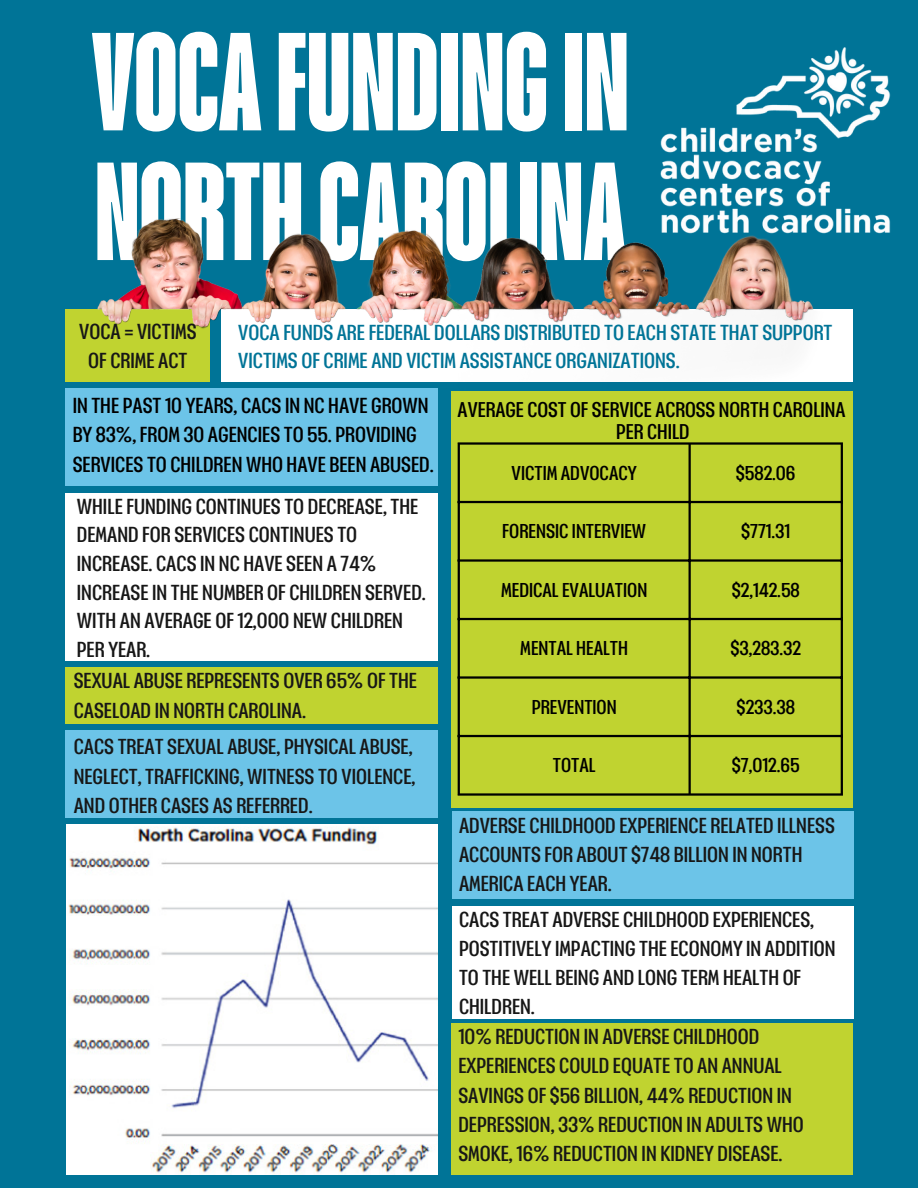
<style>
.page{position:relative;width:918px;height:1188px;background:#007497}
.page>*{position:absolute;margin:0;border:0;box-sizing:border-box;transform-origin:0 0}
.t1{font:700 condensed 118.65px "Placard Next";color:#fff}
.t2{font:expanded 18.3px/29.2px "Placard Next";color:#171717}
.t3{font:expanded 18.3px/28.7px "Placard Next";color:#007497}
.t4{font:expanded 18.3px/29.2px "Placard Next";color:#000}
.t5{font:expanded 18px "Placard Next";color:#000}
.t6{font:expanded 16.95px "Placard Next";color:#000}
</style>
<div class="page">
<div style="left:65px;top:310px;width:145px;height:72px;background:#c0d330"></div>
<div style="left:65px;top:388px;width:373px;height:98px;background:#6cc4e8"></div>
<div style="left:65px;top:493px;width:373px;height:167px;background:#fff"></div>
<div style="left:221px;top:310px;width:632px;height:72px;background:#fff"></div>
<div style="left:66px;top:667px;width:372px;height:56px;background:#c0d330"></div>
<div style="left:65px;top:730px;width:373px;height:87px;background:#6cc4e8"></div>
<img style="left:67px;top:825px;width:371px;height:349px">
<img style="left:92px;top:218px;width:734px;height:174px">
<div style="left:451px;top:392px;width:402px;height:416px;background:#c0d330"></div>
<hr style="left:458px;top:445px;width:2px;height:348px;background:#000">
<hr style="left:689px;top:445px;width:2px;height:348px;background:#000">
<hr style="left:841px;top:445px;width:2px;height:348px;background:#000">
<hr style="left:458px;top:442px;width:385px;height:3px;background:#000">
<hr style="left:458px;top:501px;width:385px;height:2px;background:#000">
<hr style="left:458px;top:559px;width:385px;height:3px;background:#000">
<hr style="left:458px;top:618px;width:385px;height:2px;background:#000">
<hr style="left:458px;top:676px;width:385px;height:3px;background:#000">
<hr style="left:458px;top:735px;width:385px;height:2px;background:#000">
<hr style="left:458px;top:793px;width:385px;height:3px;background:#000">
<div style="left:452px;top:812px;width:402px;height:87px;background:#6cc4e8"></div>
<div style="left:452px;top:906px;width:402px;height:113px;background:#fff"></div>
<div style="left:451px;top:1023px;width:402px;height:151px;background:#c0d330"></div>
<img style="left:650px;top:47px;width:241px;height:194px">
<h1 class="t1" style="left:92px;top:-1px;width:539px">VOCAFUNDINGIN</h1>
<p class="t1" style="left:95px;top:129px;width:533px">NORTHCAROLINA</p>
<p class="t2" style="left:79px;top:317px;width:119px;text-align:center">VOCA = VICTIMS<br>OF CRIME ACT</p>
<p class="t4" style="left:73px;top:391px;width:363px">IN THE PAST 10 YEARS, CACS IN NC HAVE GROWN<br>BY 83%, FROM 30 AGENCIES TO 55. PROVIDING<br>SERVICES TO CHILDREN WHO HAVE BEEN ABUSED.</p>
<p class="t2" style="left:77px;top:492px;width:350px;line-height:28.5px">WHILE FUNDING CONTINUES TO DECREASE, THE DEMAND FOR SERVICES CONTINUES TO INCREASE. CACS IN NC HAVE SEEN A 74% INCREASE IN THE NUMBER OF CHILDREN SERVED.<br>WITH AN AVERAGE OF 12,000 NEW CHILDREN PER YEAR.</p>
<p class="t3" style="left:238px;top:318px;width:596px">VOCA FUNDS ARE FEDERAL DOLLARS DISTRIBUTED TO EACH STATE THAT SUPPORT<br>VICTIMS OF CRIME AND VICTIM ASSISTANCE ORGANIZATIONS.</p>
<p class="t5" style="left:458px;top:398px;width:389px">AVERAGE COST OF SERVICE ACROSS NORTH CAROLINA</p>
<p class="t5" style="left:616px;top:419px;width:75px">PER CHILD</p>
<p class="t6" style="left:512px;top:461px;width:127px">VICTIM ADVOCACY</p>
<p class="t6" style="left:736px;top:461px;width:61px">$582.06</p>
<p class="t6" style="left:502px;top:519px;width:145px">FORENSIC INTERVIEW</p>
<p class="t6" style="left:741px;top:519px;width:51px">$771.31</p>
<p class="t6" style="left:501px;top:578px;width:148px">MEDICAL EVALUATION</p>
<p class="t6" style="left:732px;top:578px;width:70px">$2,142.58</p>
<p class="t6" style="left:520px;top:636px;width:109px">MENTAL HEALTH</p>
<p class="t6" style="left:730px;top:636px;width:72px">$3,283.32</p>
<p class="t2" style="left:74px;top:666px;width:345px">SEXUAL ABUSE REPRESENTS OVER 65% OF THE<br>CASELOAD IN NORTH CAROLINA.</p>
<p class="t2" style="left:74px;top:732px;width:343px">CACS TREAT SEXUAL ABUSE, PHYSICAL ABUSE,<br>NEGLECT, TRAFFICKING, WITNESS TO VIOLENCE,<br>AND OTHER CASES AS REFERRED.</p>
<p class="t6" style="left:532px;top:695px;width:87px">PREVENTION</p>
<p class="t6" style="left:737px;top:695px;width:60px">$233.38</p>
<p class="t6" style="left:553px;top:753px;width:44px">TOTAL</p>
<p class="t6" style="left:732px;top:753px;width:69px">$7,012.65</p>
<p class="t2" style="left:459px;top:811px;width:377px">ADVERSE CHILDHOOD EXPERIENCE RELATED ILLNESS<br>ACCOUNTS FOR ABOUT $748 BILLION IN NORTH<br>AMERICA EACH YEAR.</p>
<p class="t2" style="left:459px;top:904px;width:378px">CACS TREAT ADVERSE CHILDHOOD EXPERIENCES, POSTITIVELY IMPACTING THE ECONOMY IN ADDITION TO THE WELL BEING AND LONG TERM HEALTH OF CHILDREN.</p>
<p class="t2" style="left:458px;top:1022px;width:347px">10% REDUCTION IN ADVERSE CHILDHOOD EXPERIENCES COULD EQUATE TO AN ANNUAL SAVINGS OF $56 BILLION, 44% REDUCTION IN DEPRESSION, 33% REDUCTION IN ADULTS WHO SMOKE, 16% REDUCTION IN KIDNEY DISEASE.</p>
</div>
